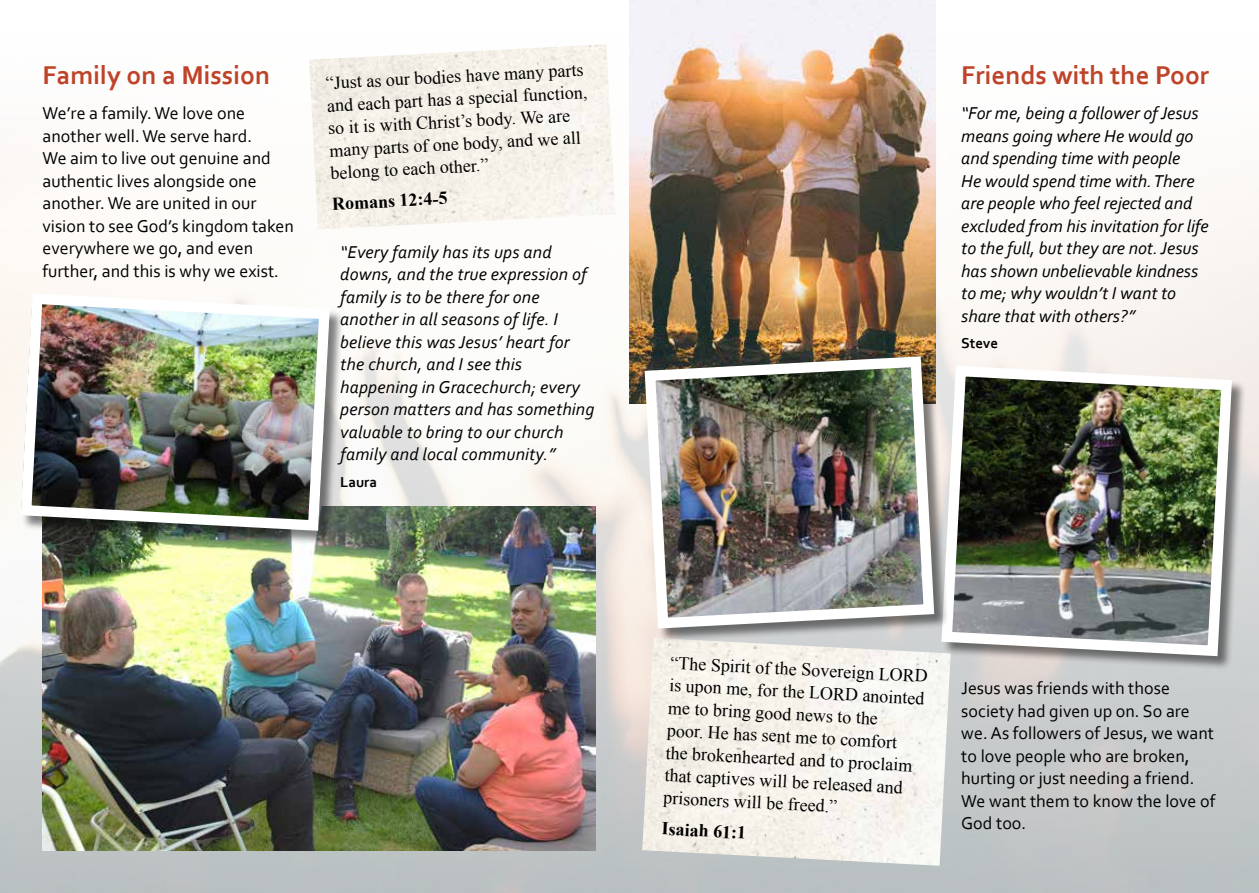
<style>
.page{position:relative;width:1259px;height:893px;background:#fff}
.page>*{position:absolute;margin:0;border:0;box-sizing:border-box;transform-origin:0 0}
.t1{font:700 27px "Corbel";color:#be4328}
.t2{font:italic 18px/22.5px "Corbel";color:#000}
.t3{font:18px/22.5px "Corbel";color:#000}
.t4{font:18px/22.5px "Times New Roman";color:#000}
.t5{font:700 18px "Times New Roman";color:#000}
.t6{font:700 15px "Corbel";color:#000}
</style>
<div class="page">
<img style="left:0;top:0;width:1259px;height:893px">
<img style="left:309px;top:44px;width:306px;height:186px">
<img style="left:642px;top:638px;width:308px;height:228px">
<div style="left:942px;top:366px;width:304px;height:305px;background:#000;opacity:.5"></div>
<img style="left:945px;top:377px;width:275px;height:276px">
<div style="left:941px;top:366px;width:290px;height:290px;border:10px solid #fff;border-radius:14px"></div>
<img style="left:43px;top:507px;width:552px;height:343px">
<img style="left:629px;top:0;width:306px;height:404px">
<div style="left:22px;top:294px;width:323px;height:251px;background:#000;opacity:.5"></div>
<img style="left:15px;top:288px;width:320px;height:248px">
<div style="left:645px;top:357px;width:303px;height:286px;background:#000;opacity:.5"></div>
<img style="left:647px;top:357px;width:281px;height:266px">
<div style="left:645px;top:357px;width:289px;height:271px;border:10px solid #fff;border-radius:13px"></div>
<h1 class="t1" style="left:43px;top:58px;width:229px">Family on a Mission</h1>
<p class="t3" style="left:43px;top:101px;width:253px">We’re a family. We love one another well. We serve hard.<br>We aim to live out genuine and authentic lives alongside one another. We are united in our vision to see God’s kingdom taken everywhere we go, and even further, and this is why we exist.</p>
<p class="t4" style="left:325px;top:72px;width:262px;rotate:-3deg">“Just as our bodies have many parts and each part has a special function, so it is with Christ’s body. We are many parts of one body, and we all belong to each other.”</p>
<p class="t5" style="left:331px;top:191px;width:117px;rotate:-3deg">Romans 12:4-5</p>
<p class="t2" style="left:340px;top:240px;width:256px">“Every family has its ups and downs, and the true expression of family is to be there for one another in all seasons of life. I believe this was Jesus’ heart for the church, and I see this happening in Gracechurch; every person matters and has something valuable to bring to our church family and local community.”</p>
<p class="t6" style="left:340px;top:473px;width:38px">Laura</p>
<h1 class="t1" style="left:961px;top:58px;width:250px">Friends with the Poor</h1>
<p class="t2" style="left:961px;top:101px;width:249px">“For me, being a follower of Jesus means going where He would go and spending time with people<br>He would spend time with. There are people who feel rejected and excluded from his invitation for life to the full, but they are not. Jesus has shown unbelievable kindness to me; why wouldn’t I want to share that with others?”</p>
<p class="t6" style="left:961px;top:334px;width:39px">Steve</p>
<p class="t4" style="left:671px;top:651px;width:259px;rotate:3deg">“The Spirit of the Sovereign LORD is upon me, for the LORD anointed me to bring good news to the<br>poor. He has sent me to comfort<br>the brokenhearted and to proclaim that captives will be released and prisoners will be freed.”</p>
<p class="t5" style="left:662px;top:816px;width:86px;rotate:3deg">Isaiah 61:1</p>
<p class="t3" style="left:961px;top:677px;width:256px">Jesus was friends with those society had given up on. So are we. As followers of Jesus, we want to love people who are broken, hurting or just needing a friend.<br>We want them to know the love of<br>God too.</p>
</div>
